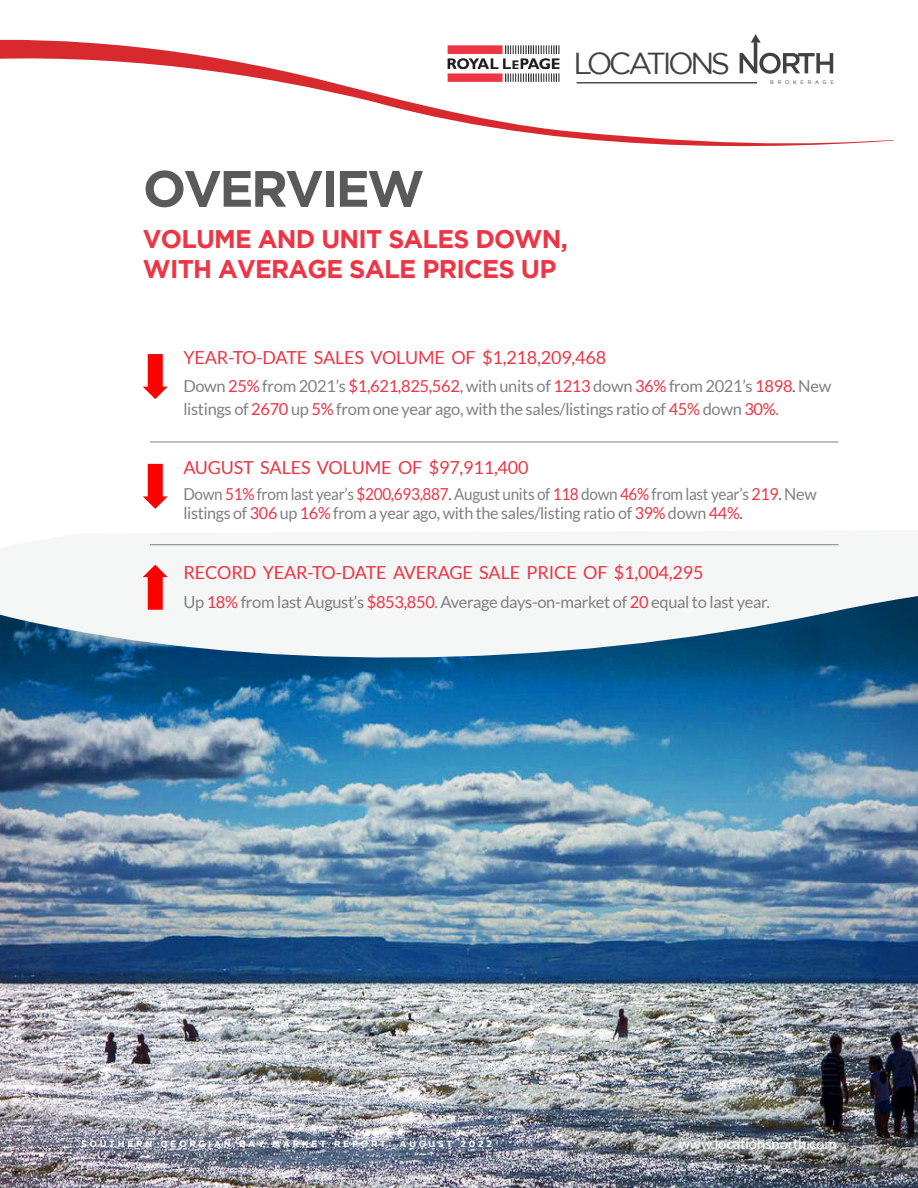
<style>
.page{position:relative;width:918px;height:1188px;background:#fff}
.page>*{position:absolute;margin:0;border:0;box-sizing:border-box;transform-origin:0 0}
.t1{font:700 51px "Gotham";letter-spacing:-.05em;color:#595a5c}
.t2{font:30.3px "Gotham";letter-spacing:-.115em;color:#414141}
.t3{font:700 25.5px/30.6px "Gotham";letter-spacing:-.03em;color:#ed3545}
.t4{font:18px "Lato";letter-spacing:-.01em;color:#ed3545}
.t5{font:16.5px/22.5px "Lato";letter-spacing:-.02em;color:#807f84}
.t6{font:16.5px/19.8px "Lato";letter-spacing:-.02em;color:#807f84;scale:.93 1}
.t7{font:15px "Myriad Pro";color:#fff}
.t8{font:700 9px "Gotham";letter-spacing:.3em;color:#fff}
.t9{font:5.25px "Gotham";letter-spacing:.7em;color:#414141}
.s1{color:#ed3545}
.s2{color:#595a5c}
</style>
<div class="page">
<img style="left:0;top:673px;width:918px;height:515px">
<svg style="left:0;top:544px;width:918px;height:129px;fill:#f5f6f6"></svg>
<hr style="left:150px;top:544px;width:688px;height:1px;background:#807f84">
<hr style="left:150px;top:442px;width:688px;height:1px;background:#807f84">
<svg style="left:143px;top:565px;width:25px;height:45px"></svg>
<svg style="left:143px;top:354px;width:25px;height:45px"></svg>
<svg style="left:143px;top:464px;width:25px;height:45px"></svg>
<svg style="left:0;top:37px;width:894px;height:110px"></svg>
<h2 class="t2" style="left:573px;top:46px;width:158px">LOCATIONS</h2>
<p class="t1" style="left:143px;top:159px;width:283px">OVERVIEW</p>
<p class="t3" style="left:143px;top:223px;width:427px">VOLUME AND UNIT SALES DOWN,<br>WITH AVERAGE SALE PRICES UP</p>
<p class="t9" style="left:770px;top:80px;width:65px">BROKERAGE</p>
<p class="t4" style="left:183px;top:347px;width:424px">YEAR-TO-DATE SALES VOLUME OF $1,218,209,468</p>
<p class="t5" style="left:183px;top:375px;width:649px">Down <span class="s1">25%</span> from 2021’s <span class="s1">$1,621,825,562</span>, with units of <span class="s1">1213</span> down <span class="s1">36%</span> from 2021’s <span class="s1">1898</span><span class="s2">.</span> New listings of <span class="s1">2670</span> up <span class="s1">5%</span> from one year ago, with the sales/listings ratio of <span class="s1">45%</span> down <span class="s1">30%</span>.</p>
<p class="t4" style="left:183px;top:457px;width:347px">AUGUST SALES VOLUME OF $97,911,400</p>
<p class="t6" style="left:183px;top:484px;width:683px">Down <span class="s1">51%</span> from last year’s <span class="s1">$200,693,887</span><span class="s2">.</span> August units of <span class="s1">118</span> down <span class="s1">46%</span> from last year’s <span class="s1">219</span><span class="s2">.</span> New listings of <span class="s1">306</span> up <span class="s1">16%</span> from a year ago, with the sales/listing ratio of <span class="s1">39%</span> down <span class="s1">44%</span><span class="s2">.</span></p>
<p class="t4" style="left:183px;top:563px;width:522px">RECORD YEAR-TO-DATE AVERAGE SALE PRICE OF $1,004,295</p>
<p class="t5" style="left:183px;top:590px;width:588px">Up <span class="s1">18%</span> from last August’s <span class="s1">$853,850</span>. Average days-on-market of <span class="s1">20</span> equal to last year.</p>
<p class="t8" style="left:81px;top:1139px;width:413px">SOUTHERN GEORGIAN BAY MARKET REPORT: AUGUST 2022</p>
<p class="t7" style="left:679px;top:1135px;width:160px">www.locationsnorth.com</p>
</div>
